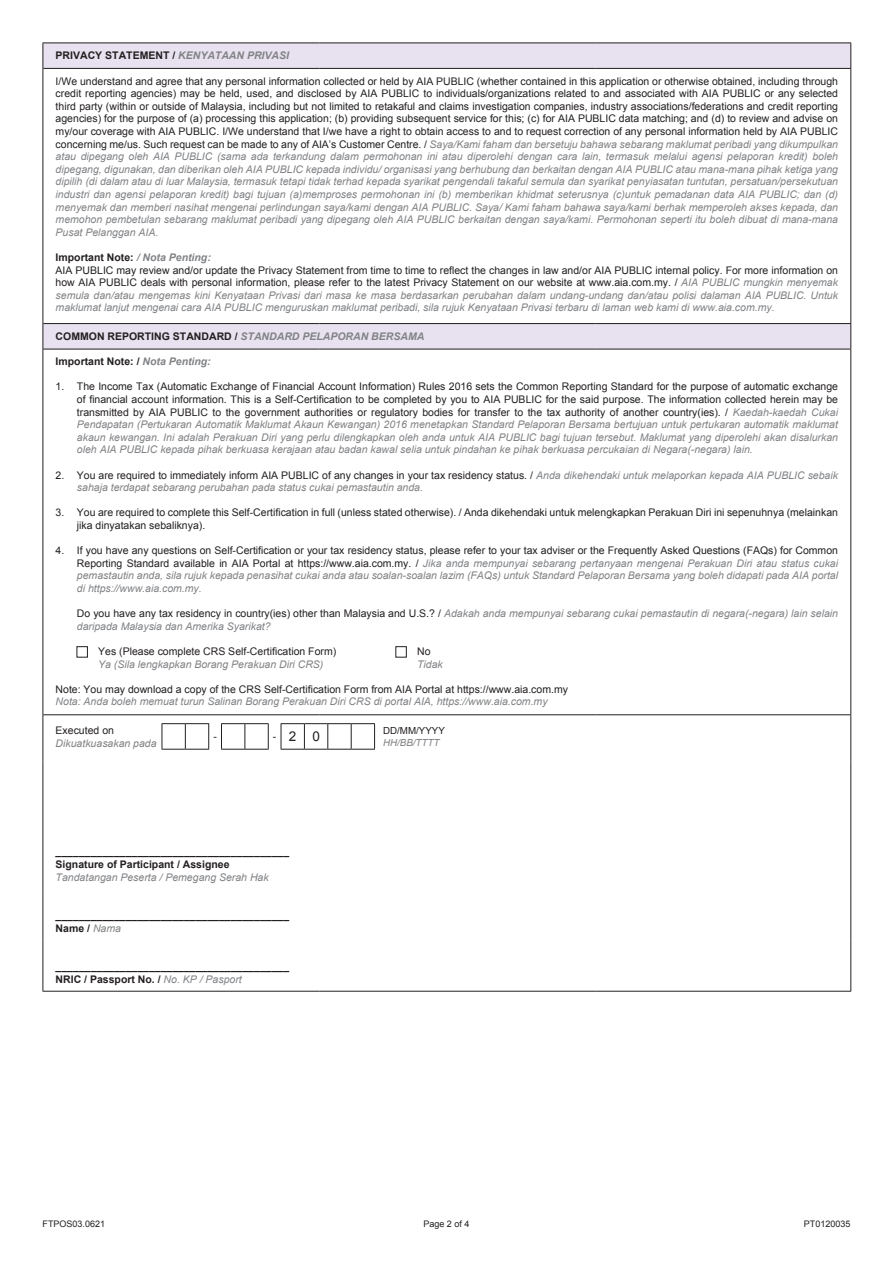
<style>
.page{position:relative;width:893px;height:1263px;background:#fff}
.page>*{position:absolute;margin:0;border:0;box-sizing:border-box;transform-origin:0 0}
.t1{font:13.5px "Arial";color:#231f20}
.t2{font:italic 10.5px/12.6px "Arial";color:#808285;text-align:justify}
.t3{font:10.5px/12.6px "Arial";color:#231f20}
.t4{font:700 10.5px/12.6px "Arial";color:#231f20}
.t5{font:9.75px "Arial";color:#231f20}
.t6{font:italic 9.75px "Arial";color:#808285}
.t7{font:9px "Arial";color:#231f20}
.s1{font-style:italic;color:#808285}
.s2{font-style:normal;color:#231f20}
.s3{font-weight:700;font-style:normal;color:#231f20}
.s4{font-weight:700}
.s5{font-size:10.5px}
.s6{font-weight:400;font-style:italic;color:#808285}
</style>
<div class="page">
<svg style="left:44px;top:44px;width:806px;height:305px"></svg>
<hr style="left:43px;top:68px;width:1px;height:256px;background:#231f20">
<hr style="left:43px;top:715px;width:1px;height:46px;background:#231f20">
<hr style="left:43px;top:761px;width:1px;height:128px;background:#231f20">
<hr style="left:43px;top:889px;width:1px;height:51px;background:#231f20">
<hr style="left:43px;top:940px;width:1px;height:51px;background:#231f20">
<hr style="left:850px;top:69px;width:1px;height:254px;background:#231f20">
<hr style="left:850px;top:715px;width:1px;height:46px;background:#231f20">
<hr style="left:850px;top:761px;width:1px;height:128px;background:#231f20">
<hr style="left:850px;top:889px;width:1px;height:51px;background:#231f20">
<hr style="left:850px;top:940px;width:1px;height:51px;background:#231f20">
<hr style="left:43px;top:991px;width:276px;height:1px;background:#231f20">
<hr style="left:319px;top:991px;width:277px;height:1px;background:#231f20">
<hr style="left:596px;top:991px;width:255px;height:1px;background:#231f20">
<hr style="left:43px;top:43px;width:276px;height:1px;background:#231f20">
<hr style="left:319px;top:43px;width:277px;height:1px;background:#231f20">
<hr style="left:596px;top:43px;width:255px;height:1px;background:#231f20">
<svg style="left:850px;top:43px;width:1px;height:25px"></svg>
<hr style="left:43px;top:68px;width:276px;height:1px;background:#231f20">
<hr style="left:319px;top:68px;width:277px;height:1px;background:#231f20">
<hr style="left:596px;top:68px;width:255px;height:1px;background:#231f20">
<hr style="left:43px;top:323px;width:276px;height:1px;background:#231f20">
<hr style="left:319px;top:323px;width:277px;height:1px;background:#231f20">
<hr style="left:596px;top:323px;width:255px;height:1px;background:#231f20">
<svg style="left:850px;top:324px;width:1px;height:25px"></svg>
<svg style="left:43px;top:43px;width:1px;height:25px"></svg>
<svg style="left:43px;top:324px;width:1px;height:25px"></svg>
<hr style="left:43px;top:349px;width:276px;height:1px;background:#231f20">
<hr style="left:319px;top:349px;width:277px;height:1px;background:#231f20">
<hr style="left:596px;top:349px;width:255px;height:1px;background:#231f20">
<hr style="left:850px;top:349px;width:1px;height:365px;background:#231f20">
<hr style="left:43px;top:714px;width:276px;height:1px;background:#231f20">
<hr style="left:319px;top:714px;width:277px;height:1px;background:#231f20">
<hr style="left:596px;top:714px;width:255px;height:1px;background:#231f20">
<hr style="left:43px;top:349px;width:1px;height:366px;background:#231f20">
<div style="left:77px;top:646px;width:11px;height:11px;border:1px solid #231f20"></div>
<div style="left:395px;top:646px;width:12px;height:11px;border:1px solid #231f20"></div>
<svg style="left:162px;top:723px;width:213px;height:27px"></svg>
<p class="t4" style="left:56px;top:50px;width:235px">PRIVACY STATEMENT / <span class="s1">KENYATAAN PRIVASI</span></p>
<p class="t2" style="left:56px;top:75px;width:784px"><span class="s2">I/We understand and agree that any personal information collected or held by AIA PUBLIC (whether contained in this application or otherwise obtained, including through credit reporting agencies) may be held, used, and disclosed by AIA PUBLIC to individuals/organizations related to and associated with AIA PUBLIC or any selected third party (within or outside of Malaysia, including but not limited to retakaful and claims investigation companies, industry associations/federations and credit reporting agencies) for the purpose of (a) processing this application; (b) providing subsequent service for this; (c) for AIA PUBLIC data matching; and (d) to review and advise on my/our coverage with AIA PUBLIC. I/We understand that I/we have a right to obtain access to and to request correction of any personal information held by AIA PUBLIC concerning me/us. Such request can be made to any of AIA’s Customer Centre. /</span> Saya/Kami faham dan bersetuju bahawa sebarang maklumat peribadi yang dikumpulkan atau dipegang oleh AIA PUBLIC (sama ada terkandung dalam permohonan ini atau diperolehi dengan cara lain, termasuk melalui agensi pelaporan kredit) boleh dipegang, digunakan, dan diberikan oleh AIA PUBLIC kepada individu/ organisasi yang berhubung dan berkaitan dengan AIA PUBLIC atau mana-mana pihak ketiga yang dipilih (di dalam atau di luar Malaysia, termasuk tetapi tidak terhad kepada syarikat pengendali takaful semula dan syarikat penyiasatan tuntutan, persatuan/persekutuan industri dan agensi pelaporan kredit) bagi tujuan (a)memproses permohonan ini (b) memberikan khidmat seterusnya (c)untuk pemadanan data AIA PUBLIC; dan (d) menyemak dan memberi nasihat mengenai perlindungan saya/kami dengan AIA PUBLIC. Saya/ Kami faham bahawa saya/kami berhak memperoleh akses kepada, dan memohon pembetulan sebarang maklumat peribadi yang dipegang oleh AIA PUBLIC berkaitan dengan saya/kami. Permohonan seperti itu boleh dibuat di mana-mana Pusat Pelanggan AIA.</p>
<p class="t2" style="left:56px;top:251px;width:784px;text-align:left"><span class="s3">Important Note:</span> <span class="s4">/ Nota Penting:<br></span><span class="s2">AIA PUBLIC may review and/or update the Privacy Statement from time to time to reflect the changes in law and/or AIA PUBLIC internal policy. For more information on how AIA PUBLIC deals with personal information, please refer to the latest Privacy Statement on our website at www.aia.com.my. /</span> AIA PUBLIC mungkin menyemak semula dan/atau mengemas kini Kenyataan Privasi dari masa ke masa berdasarkan perubahan dalam undang-undang dan/atau polisi dalaman AIA PUBLIC. Untuk maklumat lanjut mengenai cara AIA PUBLIC menguruskan maklumat peribadi, sila rujuk Kenyataan Privasi terbaru di laman web kami di www.aia.com.my.</p>
<p class="t4" style="left:56px;top:330px;width:370px">COMMON REPORTING STANDARD / <span class="s1">STANDARD PELAPORAN BERSAMA</span></p>
<p class="t4" style="left:56px;top:356px;width:157px">Important Note: / <span class="s1">Nota Penting:</span></p>
<p class="t2" style="left:77px;top:381px;width:763px;text-indent:-21px"><span class="s2">1. The Income Tax (Automatic Exchange of Financial Account Information) Rules 2016 sets the Common Reporting Standard for the purpose of automatic exchange of financial account information. This is a Self-Certification to be completed by you to AIA PUBLIC for the said purpose. The information collected herein may be transmitted by AIA PUBLIC to the government authorities or regulatory bodies for transfer to the tax authority of another country(ies). /</span> Kaedah-kaedah Cukai Pendapatan (Pertukaran Automatik Maklumat Akaun Kewangan) 2016 menetapkan Standard Pelaporan Bersama bertujuan untuk pertukaran automatik maklumat akaun kewangan. Ini adalah Perakuan Diri yang perlu dilengkapkan oleh anda untuk AIA PUBLIC bagi tujuan tersebut. Maklumat yang diperolehi akan disalurkan oleh AIA PUBLIC kepada pihak berkuasa kerajaan atau badan kawal selia untuk pindahan ke pihak berkuasa percukaian di Negara(-negara) lain.</p>
<p class="t2" style="left:77px;top:469px;width:763px;text-indent:-21px"><span class="s2">2. You are required to immediately inform AIA PUBLIC of any changes in your tax residency status. /</span> Anda dikehendaki untuk melaporkan kepada AIA PUBLIC sebaik sahaja terdapat sebarang perubahan pada status cukai pemastautin anda.</p>
<p class="t3" style="left:77px;top:507px;width:763px;text-indent:-21px">3. You are required to complete this Self-Certification in full (unless stated otherwise). / Anda dikehendaki untuk melengkapkan Perakuan Diri ini sepenuhnya (melainkan jika dinyatakan sebaliknya).</p>
<p class="t2" style="left:77px;top:544px;width:763px;text-indent:-21px"><span class="s2">4. If you have any questions on Self-Certification or your tax residency status, please refer to your tax adviser or the Frequently Asked Questions (FAQs) for Common Reporting Standard available in AIA Portal at https://www.aia.com.my. /</span> Jika anda mempunyai sebarang pertanyaan mengenai Perakuan Diri atau status cukai pemastautin anda, sila rujuk kepada penasihat cukai anda atau soalan-soalan lazim (FAQs) untuk Standard Pelaporan Bersama yang boleh didapati pada AIA portal di https://www.aia.com.my.</p>
<p class="t2" style="left:77px;top:607px;width:763px"><span class="s2">Do you have any tax residency in country(ies) other than Malaysia and U.S.? /</span> Adakah anda mempunyai sebarang cukai pemastautin di negara(-negara) lain selain daripada Malaysia dan Amerika Syarikat?</p>
<p class="t3" style="left:98px;top:645px;width:240px">Yes (Please complete CRS Self-Certification Form)</p>
<p class="t3" style="left:417px;top:645px;width:15px">No</p>
<p class="t2" style="left:98px;top:658px;width:227px">Ya (Sila lengkapkan Borang Perakuan Diri CRS)</p>
<p class="t2" style="left:417px;top:658px;width:27px">Tidak</p>
<p class="t3" style="left:56px;top:683px;width:514px">Note: You may download a copy of the CRS Self-Certification Form from AIA Portal at https://www.aia.com.my</p>
<p class="t2" style="left:56px;top:696px;width:493px">Nota: Anda boleh memuat turun Salinan Borang Perakuan Diri CRS di portal AIA, https://www.aia.com.my</p>
<p class="t3" style="left:56px;top:724px;width:60px">Executed on</p>
<p class="t2" style="left:56px;top:737px;width:102px">Dikuatkuasakan pada</p>
<p class="t5" style="left:383px;top:724px;width:63px">DD/MM/YYYY</p>
<p class="t6" style="left:383px;top:736px;width:58px">HH/BB/TTTT</p>
<p class="t3" style="left:213px;top:730px;width:5px">-</p>
<p class="t1" style="left:273px;top:728px;width:48px"><span class="s5">-</span>20</p>
<p class="t4" style="left:56px;top:846px;width:235px">________________________________________<br>Signature of Participant / Assignee</p>
<p class="t2" style="left:56px;top:871px;width:215px">Tandatangan Peserta / Pemegang Serah Hak</p>
<p class="t4" style="left:56px;top:909px;width:235px">________________________________________<br>Name / <span class="s6">Nama</span></p>
<p class="t4" style="left:56px;top:960px;width:235px">________________________________________<br>NRIC / Passport No. / <span class="s6">No. KP / Pasport</span></p>
<p class="t7" style="left:43px;top:1218px;width:64px">FTPOS03.0621</p>
<p class="t7" style="left:423px;top:1218px;width:48px">Page 2 of 4</p>
<p class="t7" style="left:804px;top:1218px;width:48px">PT0120035</p>
</div>
